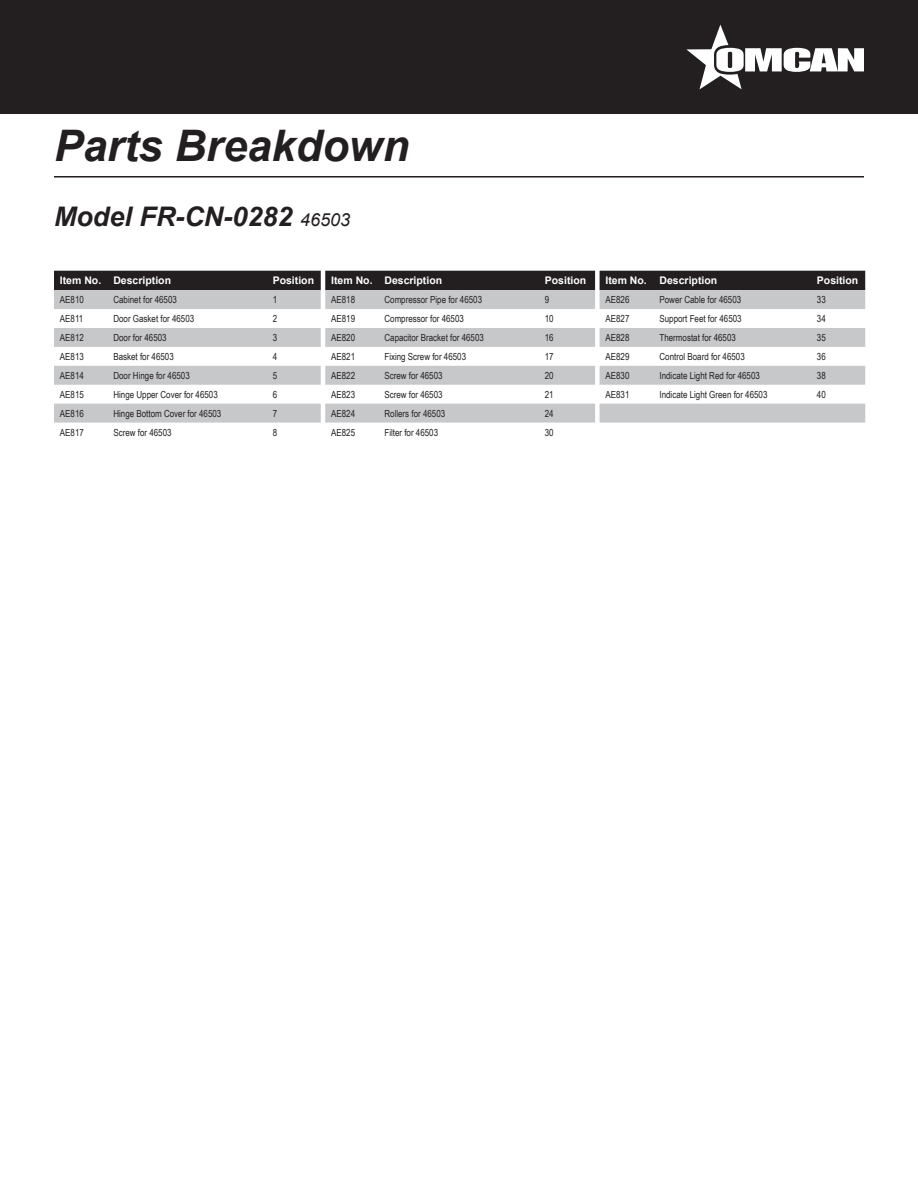
<style>
.page{position:relative;width:918px;height:1188px;background:#fff}
.page>*{position:absolute;margin:0;border:0;box-sizing:border-box;transform-origin:0 0}
.t1{font:italic 700 43.5px "Arial";color:#231f20}
.t2{font:italic 700 27px "Arial";color:#231f20}
.t3{font:700 10.5px "Arial";color:#fff}
.t4{font:9.75px "Arial Narrow";color:#231f20}
.s1{font-weight:400;font-size:18px}
</style>
<div class="page">
<div style="left:0;top:0;width:918px;height:114px;background:#231f20"></div>
<svg style="left:686px;top:25px;width:178px;height:64px"></svg>
<hr style="left:54px;top:176px;width:810px;height:2px;background:#231f20">
<div style="left:54px;top:271px;width:811px;height:19px;background:#231f20"></div>
<svg style="left:54px;top:290px;width:811px;height:133px;fill:#c7c8ca"></svg>
<p class="t1" style="left:54px;top:116px;width:357px">Parts Breakdown</p>
<p class="t2" style="left:54px;top:198px;width:298px">Model FR-CN-0282 <span class="s1">46503</span></p>
<p class="t3" style="left:60px;top:273px;width:43px">Item No.</p>
<p class="t3" style="left:113px;top:273px;width:59px">Description</p>
<p class="t3" style="left:273px;top:273px;width:43px">Position</p>
<p class="t3" style="left:331px;top:273px;width:43px">Item No.</p>
<p class="t3" style="left:384px;top:273px;width:59px">Description</p>
<p class="t3" style="left:545px;top:273px;width:43px">Position</p>
<p class="t3" style="left:605px;top:273px;width:43px">Item No.</p>
<p class="t3" style="left:660px;top:273px;width:59px">Description</p>
<p class="t3" style="left:817px;top:273px;width:43px">Position</p>
<p class="t4" style="left:60px;top:293px;width:26px">AE810</p>
<p class="t4" style="left:113px;top:293px;width:65px">Cabinet for 46503</p>
<p class="t4" style="left:273px;top:293px;width:6px">1</p>
<p class="t4" style="left:331px;top:293px;width:26px">AE818</p>
<p class="t4" style="left:384px;top:293px;width:99px">Compressor Pipe for 46503</p>
<p class="t4" style="left:545px;top:293px;width:6px">9</p>
<p class="t4" style="left:605px;top:293px;width:26px">AE826</p>
<p class="t4" style="left:660px;top:293px;width:83px">Power Cable for 46503</p>
<p class="t4" style="left:817px;top:293px;width:10px">33</p>
<p class="t4" style="left:60px;top:311px;width:25px">AE811</p>
<p class="t4" style="left:113px;top:311px;width:82px">Door Gasket for 46503</p>
<p class="t4" style="left:273px;top:311px;width:6px">2</p>
<p class="t4" style="left:331px;top:311px;width:26px">AE819</p>
<p class="t4" style="left:384px;top:311px;width:81px">Compressor for 46503</p>
<p class="t4" style="left:545px;top:311px;width:10px">10</p>
<p class="t4" style="left:605px;top:311px;width:26px">AE827</p>
<p class="t4" style="left:660px;top:311px;width:84px">Support Feet for 46503</p>
<p class="t4" style="left:817px;top:311px;width:10px">34</p>
<p class="t4" style="left:60px;top:330px;width:26px">AE812</p>
<p class="t4" style="left:113px;top:330px;width:55px">Door for 46503</p>
<p class="t4" style="left:273px;top:330px;width:6px">3</p>
<p class="t4" style="left:331px;top:330px;width:26px">AE820</p>
<p class="t4" style="left:384px;top:330px;width:101px">Capacitor Bracket for 46503</p>
<p class="t4" style="left:545px;top:330px;width:10px">16</p>
<p class="t4" style="left:605px;top:330px;width:26px">AE828</p>
<p class="t4" style="left:660px;top:330px;width:78px">Thermostat for 46503</p>
<p class="t4" style="left:817px;top:330px;width:10px">35</p>
<p class="t4" style="left:60px;top:349px;width:26px">AE813</p>
<p class="t4" style="left:113px;top:349px;width:62px">Basket for 46503</p>
<p class="t4" style="left:273px;top:349px;width:6px">4</p>
<p class="t4" style="left:331px;top:349px;width:26px">AE821</p>
<p class="t4" style="left:384px;top:349px;width:83px">Fixing Screw for 46503</p>
<p class="t4" style="left:545px;top:349px;width:10px">17</p>
<p class="t4" style="left:605px;top:349px;width:26px">AE829</p>
<p class="t4" style="left:660px;top:349px;width:87px">Control Board for 46503</p>
<p class="t4" style="left:817px;top:349px;width:10px">36</p>
<p class="t4" style="left:60px;top:368px;width:26px">AE814</p>
<p class="t4" style="left:113px;top:368px;width:78px">Door Hinge for 46503</p>
<p class="t4" style="left:273px;top:368px;width:6px">5</p>
<p class="t4" style="left:331px;top:368px;width:26px">AE822</p>
<p class="t4" style="left:384px;top:368px;width:60px">Screw for 46503</p>
<p class="t4" style="left:545px;top:368px;width:10px">20</p>
<p class="t4" style="left:605px;top:368px;width:26px">AE830</p>
<p class="t4" style="left:660px;top:368px;width:102px">Indicate Light Red for 46503</p>
<p class="t4" style="left:817px;top:368px;width:10px">38</p>
<p class="t4" style="left:60px;top:387px;width:26px">AE815</p>
<p class="t4" style="left:113px;top:387px;width:106px">Hinge Upper Cover for 46503</p>
<p class="t4" style="left:273px;top:387px;width:6px">6</p>
<p class="t4" style="left:331px;top:387px;width:26px">AE823</p>
<p class="t4" style="left:384px;top:387px;width:60px">Screw for 46503</p>
<p class="t4" style="left:545px;top:387px;width:10px">21</p>
<p class="t4" style="left:605px;top:387px;width:26px">AE831</p>
<p class="t4" style="left:660px;top:387px;width:110px">Indicate Light Green for 46503</p>
<p class="t4" style="left:817px;top:387px;width:10px">40</p>
<p class="t4" style="left:60px;top:406px;width:26px">AE816</p>
<p class="t4" style="left:113px;top:406px;width:109px">Hinge Bottom Cover for 46503</p>
<p class="t4" style="left:273px;top:406px;width:6px">7</p>
<p class="t4" style="left:331px;top:406px;width:26px">AE824</p>
<p class="t4" style="left:384px;top:406px;width:62px">Rollers for 46503</p>
<p class="t4" style="left:545px;top:406px;width:10px">24</p>
<p class="t4" style="left:60px;top:425px;width:26px">AE817</p>
<p class="t4" style="left:113px;top:425px;width:60px">Screw for 46503</p>
<p class="t4" style="left:273px;top:425px;width:6px">8</p>
<p class="t4" style="left:331px;top:425px;width:26px">AE825</p>
<p class="t4" style="left:384px;top:425px;width:55px">Filter for 46503</p>
<p class="t4" style="left:545px;top:425px;width:10px">30</p>
</div>
